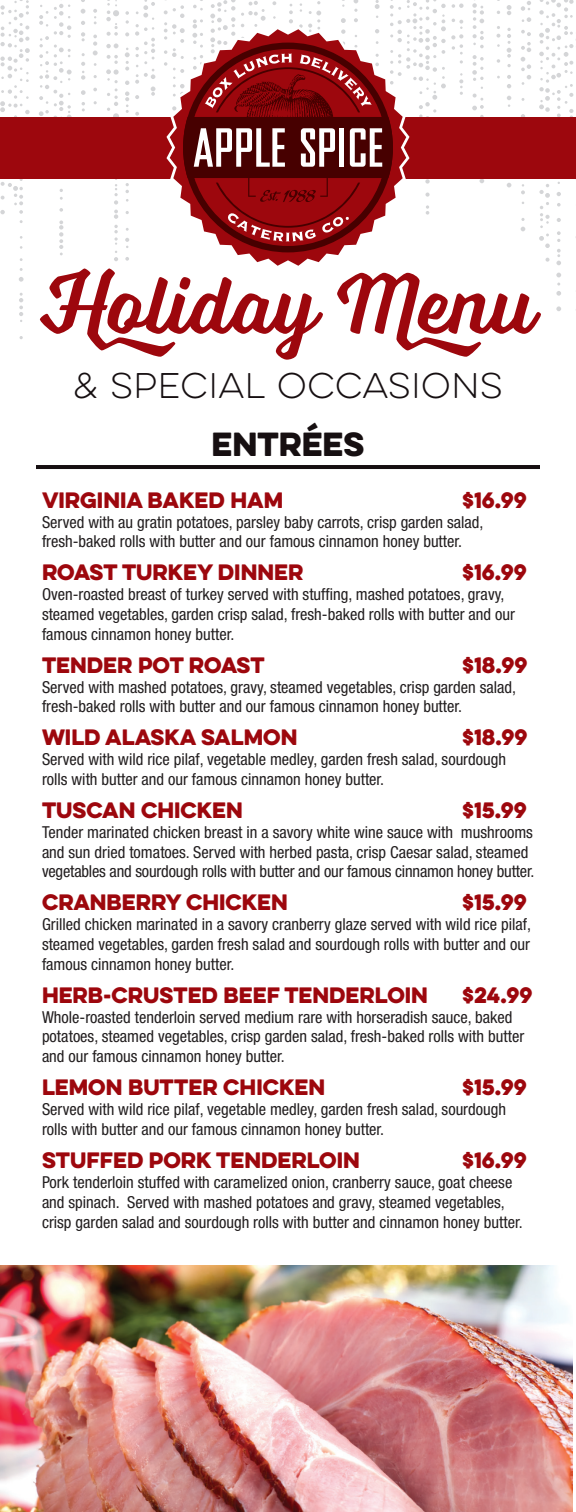
<style>
.page{position:relative;width:576px;height:1512px;background:#fff}
.page>*{position:absolute;margin:0;border:0;box-sizing:border-box;transform-origin:0 0}
.Section_Headers{font:86px "Voltage";color:#9d070d}
.Section_Headers-2{font:100 32px "Eveleth Clean";letter-spacing:.02em;color:#160f11}
.Sandwiches___Wraps{font:30px "Eveleth Clean";color:#160f11}
.t1{font:20px "Eveleth Clean";color:#9d070d}
.Copy{font:condensed 16.4px/19.8px "Helvetica Neue LT Std";color:#231f20}
</style>
<div class="page">
<svg style="left:114px;top:178px;width:4px;height:41px"></svg>
<svg style="left:114px;top:225px;width:4px;height:20px"></svg>
<svg style="left:114px;top:251px;width:4px;height:10px"></svg>
<svg style="left:125px;top:257px;width:4px;height:4px"></svg>
<svg style="left:125px;top:238px;width:4px;height:10px"></svg>
<svg style="left:126px;top:183px;width:3px;height:10px"></svg>
<svg style="left:106px;top:55px;width:13px;height:62px"></svg>
<svg style="left:106px;top:43px;width:13px;height:5px"></svg>
<svg style="left:106px;top:0;width:13px;height:36px"></svg>
<svg style="left:93px;top:88px;width:4px;height:3px"></svg>
<svg style="left:93px;top:35px;width:5px;height:20px"></svg>
<svg style="left:93px;top:9px;width:4px;height:15px"></svg>
<svg style="left:82px;top:102px;width:3px;height:9px"></svg>
<svg style="left:81px;top:90px;width:5px;height:5px"></svg>
<svg style="left:81px;top:62px;width:4px;height:18px"></svg>
<svg style="left:81px;top:32px;width:4px;height:9px"></svg>
<svg style="left:81px;top:21px;width:4px;height:4px"></svg>
<svg style="left:81px;top:9px;width:4px;height:5px"></svg>
<svg style="left:59px;top:220px;width:4px;height:35px"></svg>
<svg style="left:59px;top:208px;width:4px;height:4px"></svg>
<svg style="left:60px;top:189px;width:3px;height:11px"></svg>
<svg style="left:39px;top:4px;width:33px;height:113px"></svg>
<svg style="left:19px;top:293px;width:4px;height:29px"></svg>
<svg style="left:19px;top:277px;width:5px;height:5px"></svg>
<svg style="left:0;top:0;width:30px;height:214px"></svg>
<svg style="left:125px;top:0;width:31px;height:116px"></svg>
<svg style="left:480px;top:178px;width:4px;height:5px"></svg>
<svg style="left:472px;top:87px;width:12px;height:30px"></svg>
<svg style="left:472px;top:55px;width:12px;height:26px"></svg>
<svg style="left:472px;top:0;width:12px;height:48px"></svg>
<svg style="left:497px;top:59px;width:3px;height:4px"></svg>
<svg style="left:497px;top:26px;width:3px;height:12px"></svg>
<svg style="left:507px;top:183px;width:4px;height:4px"></svg>
<svg style="left:507px;top:96px;width:4px;height:11px"></svg>
<svg style="left:507px;top:75px;width:4px;height:13px"></svg>
<svg style="left:507px;top:28px;width:5px;height:30px"></svg>
<svg style="left:507px;top:5px;width:5px;height:10px"></svg>
<svg style="left:521px;top:227px;width:4px;height:4px"></svg>
<svg style="left:521px;top:184px;width:4px;height:10px"></svg>
<svg style="left:521px;top:42px;width:10px;height:43px"></svg>
<svg style="left:521px;top:30px;width:10px;height:6px"></svg>
<svg style="left:522px;top:17px;width:9px;height:5px"></svg>
<svg style="left:521px;top:1px;width:10px;height:10px"></svg>
<svg style="left:556px;top:306px;width:5px;height:5px"></svg>
<svg style="left:556px;top:283px;width:5px;height:13px"></svg>
<svg style="left:556px;top:273px;width:5px;height:4px"></svg>
<svg style="left:539px;top:0;width:37px;height:265px"></svg>
<div style="left:0;top:117px;width:576px;height:61px;background:#9d070d"></div>
<svg style="left:236px;top:252px;width:104px;height:14px"></svg>
<svg style="left:218px;top:241px;width:140px;height:11px;background:#8e292c"></svg>
<svg style="left:163px;top:0;width:301px;height:241px"></svg>
<hr style="left:36px;top:465px;width:504px;height:4px;background:#160f11">
<img style="left:0;top:1266px;width:573px;height:246px">
<p class="Section_Headers" style="left:40px;top:253px;width:498px">Holiday Menu</p>
<p class="Section_Headers-2" style="left:73px;top:364px;width:431px">&amp; SPECIAL OCCASIONS</p>
<p class="Sandwiches___Wraps" style="left:212px;top:422px;width:154px">ENTRÉES</p>
<p class="t1" style="left:42px;top:485px;width:243px">VIRGINIA BAKED HAM</p>
<p class="t1" style="left:462px;top:485px;width:66px">$16.99</p>
<p class="Copy" style="left:42px;top:512px;width:443px">Served with au gratin potatoes, parsley baby carrots, crisp garden salad, fresh-baked rolls with butter and our famous cinnamon honey butter.</p>
<p class="t1" style="left:42px;top:557px;width:263px">ROAST TURKEY DINNER</p>
<p class="t1" style="left:462px;top:557px;width:66px">$16.99</p>
<p class="Copy" style="left:42px;top:584px;width:474px">Oven-roasted breast of turkey served with stuffing, mashed potatoes, gravy, steamed vegetables, garden crisp salad, fresh-baked rolls with butter and our famous cinnamon honey butter.</p>
<p class="t1" style="left:42px;top:650px;width:224px">TENDER POT ROAST</p>
<p class="t1" style="left:462px;top:650px;width:67px">$18.99</p>
<p class="Copy" style="left:42px;top:677px;width:476px">Served with mashed potatoes, gravy, steamed vegetables, crisp garden salad, fresh-baked rolls with butter and our famous cinnamon honey butter.</p>
<p class="t1" style="left:42px;top:722px;width:257px">WILD ALASKA SALMON</p>
<p class="t1" style="left:462px;top:722px;width:67px">$18.99</p>
<p class="Copy" style="left:42px;top:749px;width:466px">Served with wild rice pilaf, vegetable medley, garden fresh salad, sourdough rolls with butter and our famous cinnamon honey butter.</p>
<p class="t1" style="left:42px;top:795px;width:202px">TUSCAN CHICKEN</p>
<p class="t1" style="left:462px;top:795px;width:66px">$15.99</p>
<p class="Copy" style="left:42px;top:822px;width:494px">Tender marinated chicken breast in a savory white wine sauce with mushrooms and sun dried tomatoes. Served with herbed pasta, crisp Caesar salad, steamed vegetables and sourdough rolls with butter and our famous cinnamon honey butter.</p>
<p class="t1" style="left:42px;top:887px;width:247px">CRANBERRY CHICKEN</p>
<p class="t1" style="left:462px;top:887px;width:66px">$15.99</p>
<p class="Copy" style="left:42px;top:914px;width:491px;text-align:justify">Grilled chicken marinated in a savory cranberry glaze served with wild rice pilaf, steamed vegetables, garden fresh salad and sourdough rolls with butter and our famous cinnamon honey butter.</p>
<p class="t1" style="left:42px;top:980px;width:388px">HERB-CRUSTED BEEF TENDERLOIN</p>
<p class="t1" style="left:462px;top:980px;width:72px">$24.99</p>
<p class="Copy" style="left:42px;top:1007px;width:484px">Whole-roasted tenderloin served medium rare with horseradish sauce, baked potatoes, steamed vegetables, crisp garden salad, fresh-baked rolls with butter and our famous cinnamon honey butter.</p>
<p class="t1" style="left:42px;top:1072px;width:285px">LEMON BUTTER CHICKEN</p>
<p class="t1" style="left:462px;top:1072px;width:66px">$15.99</p>
<p class="Copy" style="left:42px;top:1099px;width:466px">Served with wild rice pilaf, vegetable medley, garden fresh salad, sourdough rolls with butter and our famous cinnamon honey butter.</p>
<p class="t1" style="left:42px;top:1145px;width:319px">STUFFED PORK TENDERLOIN</p>
<p class="t1" style="left:462px;top:1145px;width:66px">$16.99</p>
<p class="Copy" style="left:42px;top:1172px;width:482px">Pork tenderloin stuffed with caramelized onion, cranberry sauce, goat cheese and spinach. Served with mashed potatoes and gravy, steamed vegetables, crisp garden salad and sourdough rolls with butter and cinnamon honey butter.</p>
</div>
